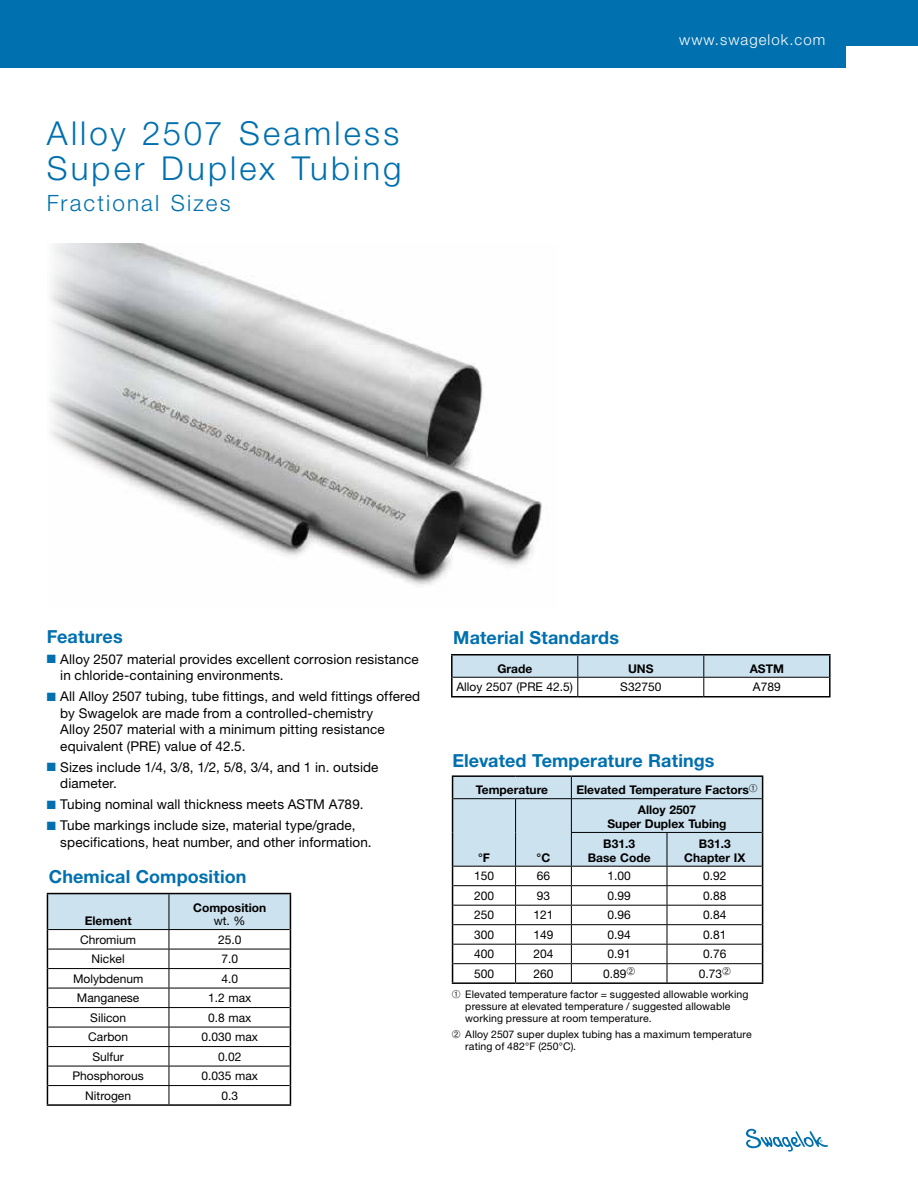
<style>
.page{position:relative;width:918px;height:1188px;background:#fff}
.page>*{position:absolute;margin:0;border:0;box-sizing:border-box;transform-origin:0 0}
.t1{font:300 33px/34.5px "Helvetica Neue LT Std";letter-spacing:.095em;color:#0070af}
.subtitle{font:300 22.5px "Helvetica Neue LT Std";letter-spacing:.095em;color:#0070af}
.section_hd{font:700 18px "Helvetica Neue LT Std";letter-spacing:.005em;color:#0070af}
.subhd{font:700 18px "Helvetica Neue LT Std";letter-spacing:.005em;color:#0070af}
.t2{font:300 15px "Helvetica Neue LT Std";letter-spacing:.07em;color:#fff}
.BC_hang{font:13.5px/16.5px "Helvetica Neue LT Std";letter-spacing:.01em;color:#000}
.table_bc{font:12px "Helvetica Neue LT Std";color:#000}
.table_hd{font:700 12px/13.5px "Helvetica Neue LT Std";color:#000;text-align:center}
.BC{font:10.5px/12px "Helvetica Neue LT Std";letter-spacing:.01em;color:#000}
.s1{color:#0070af}
.s2{font-weight:400}
</style>
<div class="page">
<svg style="left:746px;top:1129px;width:82px;height:23px"></svg>
<img style="left:49px;top:243px;width:493px;height:343px">
<hr style="left:451px;top:654px;width:127px;height:2px;background:#000">
<hr style="left:578px;top:654px;width:126px;height:2px;background:#000">
<hr style="left:704px;top:654px;width:127px;height:2px;background:#000">
<hr style="left:451px;top:696px;width:127px;height:2px;background:#000">
<hr style="left:578px;top:696px;width:126px;height:2px;background:#000">
<hr style="left:704px;top:696px;width:127px;height:2px;background:#000">
<svg style="left:451px;top:655px;width:380px;height:41px"></svg>
<hr style="left:47px;top:893px;width:122px;height:1px;background:#000">
<hr style="left:169px;top:893px;width:122px;height:1px;background:#000">
<hr style="left:47px;top:1104px;width:122px;height:2px;background:#000">
<hr style="left:169px;top:1104px;width:122px;height:2px;background:#000">
<svg style="left:47px;top:894px;width:244px;height:210px"></svg>
<hr style="left:452px;top:775px;width:64px;height:2px;background:#000">
<hr style="left:516px;top:775px;width:55px;height:2px;background:#000">
<hr style="left:452px;top:982px;width:64px;height:2px;background:#000">
<hr style="left:516px;top:982px;width:55px;height:2px;background:#000">
<hr style="left:571px;top:982px;width:96px;height:2px;background:#000">
<hr style="left:667px;top:982px;width:96px;height:2px;background:#000">
<hr style="left:571px;top:775px;width:96px;height:2px;background:#000">
<hr style="left:667px;top:775px;width:96px;height:2px;background:#000">
<svg style="left:452px;top:776px;width:311px;height:206px"></svg>
<hr style="left:571px;top:798px;width:96px;height:1px;background:#000">
<hr style="left:667px;top:798px;width:95px;height:1px;background:#000">
<div style="left:0;top:0;width:918px;height:68px;background:#0070af"></div>
<div style="left:846px;top:46px;width:72px;height:1106px;background:#fff"></div>
<p class="t1" style="left:47px;top:115px;width:356px">Alloy 2507 Seamless<br>Super Duplex Tubing</p>
<p class="subtitle" style="left:47px;top:189px;width:185px">Fractional Sizes</p>
<p class="t2" style="left:679px;top:30px;width:148px">www.swagelok.com</p>
<p class="section_hd" style="left:47px;top:625px;width:77px">Features</p>
<p class="BC_hang" style="left:60px;top:651px;width:360px;text-indent:-14px"><span class="s1">■</span> Alloy 2507 material provides excellent corrosion resistance in chloride-containing environments.</p>
<p class="BC_hang" style="left:60px;top:688px;width:361px;text-indent:-14px"><span class="s1">■</span> All Alloy 2507 tubing, tube fittings, and weld fittings offered by Swagelok are made from a controlled-chemistry<br>Alloy 2507 material with a minimum pitting resistance equivalent (PRE) value of 42.5.</p>
<p class="BC_hang" style="left:60px;top:759px;width:320px;text-indent:-14px"><span class="s1">■</span> Sizes include 1/4, 3/8, 1/2, 5/8, 3/4, and 1 in. outside diameter.</p>
<p class="BC_hang" style="left:47px;top:796px;width:318px"><span class="s1">■</span> Tubing nominal wall thickness meets ASTM A789.</p>
<p class="BC_hang" style="left:60px;top:817px;width:313px;text-indent:-14px"><span class="s1">■</span> Tube markings include size, material type/grade, specifications, heat number, and other information.</p>
<p class="section_hd" style="left:49px;top:866px;width:199px">Chemical Composition</p>
<p class="table_hd" style="left:85px;top:914px;width:48px">Element</p>
<p class="table_hd" style="left:193px;top:900px;width:75px">Composition <span class="s2">wt. %</span></p>
<p class="table_bc" style="left:80px;top:932px;width:57px">Chromium</p>
<p class="table_bc" style="left:218px;top:932px;width:25px">25.0</p>
<p class="table_bc" style="left:92px;top:952px;width:35px">Nickel</p>
<p class="table_bc" style="left:221px;top:952px;width:18px">7.0</p>
<p class="table_bc" style="left:73px;top:971px;width:72px">Molybdenum</p>
<p class="table_bc" style="left:221px;top:971px;width:18px">4.0</p>
<p class="table_bc" style="left:77px;top:991px;width:64px">Manganese</p>
<p class="table_bc" style="left:208px;top:991px;width:45px">1.2 max</p>
<p class="table_bc" style="left:90px;top:1010px;width:37px">Silicon</p>
<p class="table_bc" style="left:208px;top:1010px;width:45px">0.8 max</p>
<p class="table_bc" style="left:88px;top:1030px;width:41px">Carbon</p>
<p class="table_bc" style="left:201px;top:1030px;width:58px">0.030 max</p>
<p class="table_bc" style="left:93px;top:1049px;width:33px">Sulfur</p>
<p class="table_bc" style="left:218px;top:1049px;width:25px">0.02</p>
<p class="table_bc" style="left:73px;top:1069px;width:73px">Phosphorous</p>
<p class="table_bc" style="left:201px;top:1069px;width:58px">0.035 max</p>
<p class="table_bc" style="left:85px;top:1088px;width:47px">Nitrogen</p>
<p class="table_bc" style="left:221px;top:1088px;width:18px">0.3</p>
<p class="section_hd" style="left:453px;top:627px;width:167px">Material Standards</p>
<p class="table_hd" style="left:497px;top:661px;width:36px">Grade</p>
<p class="table_hd" style="left:628px;top:661px;width:27px">UNS</p>
<p class="table_hd" style="left:750px;top:661px;width:36px">ASTM</p>
<p class="table_bc" style="left:457px;top:680px;width:118px">Alloy 2507 (PRE 42.5)</p>
<p class="table_bc" style="left:620px;top:680px;width:43px">S32750</p>
<p class="table_bc" style="left:753px;top:680px;width:29px">A789</p>
<p class="subhd" style="left:452px;top:750px;width:264px">Elevated Temperature Ratings</p>
<p class="table_hd" style="left:476px;top:783px;width:74px">Temperature</p>
<p class="table_hd" style="left:576px;top:783px;width:183px">Elevated Temperature Factors➀</p>
<p class="table_hd" style="left:478px;top:850px;width:13px">°F</p>
<p class="table_hd" style="left:537px;top:850px;width:15px">°C</p>
<p class="table_hd" style="left:607px;top:803px;width:121px">Alloy 2507<br>Super Duplex Tubing</p>
<p class="table_hd" style="left:588px;top:837px;width:64px">B31.3<br>Base Code</p>
<p class="table_hd" style="left:684px;top:837px;width:63px">B31.3<br>Chapter IX</p>
<p class="table_bc" style="left:474px;top:869px;width:22px">150</p>
<p class="table_bc" style="left:537px;top:869px;width:15px">66</p>
<p class="table_bc" style="left:608px;top:869px;width:25px">1.00</p>
<p class="table_bc" style="left:703px;top:869px;width:25px">0.92</p>
<p class="table_bc" style="left:474px;top:888px;width:22px">200</p>
<p class="table_bc" style="left:537px;top:888px;width:15px">93</p>
<p class="table_bc" style="left:608px;top:888px;width:25px">0.99</p>
<p class="table_bc" style="left:703px;top:888px;width:25px">0.88</p>
<p class="table_bc" style="left:474px;top:908px;width:22px">250</p>
<p class="table_bc" style="left:533px;top:908px;width:22px">121</p>
<p class="table_bc" style="left:608px;top:908px;width:25px">0.96</p>
<p class="table_bc" style="left:703px;top:908px;width:25px">0.84</p>
<p class="table_bc" style="left:474px;top:927px;width:22px">300</p>
<p class="table_bc" style="left:533px;top:927px;width:22px">149</p>
<p class="table_bc" style="left:608px;top:927px;width:25px">0.94</p>
<p class="table_bc" style="left:703px;top:927px;width:25px">0.81</p>
<p class="table_bc" style="left:474px;top:947px;width:22px">400</p>
<p class="table_bc" style="left:533px;top:947px;width:22px">204</p>
<p class="table_bc" style="left:608px;top:947px;width:25px">0.91</p>
<p class="table_bc" style="left:703px;top:947px;width:25px">0.76</p>
<p class="table_bc" style="left:474px;top:966px;width:22px">500</p>
<p class="table_bc" style="left:533px;top:966px;width:22px">260</p>
<p class="table_bc" style="left:603px;top:966px;width:34px">0.89➁</p>
<p class="table_bc" style="left:699px;top:966px;width:34px">0.73➁</p>
<p class="BC" style="left:465px;top:988px;width:285px;text-indent:-14px">➀ Elevated temperature factor = suggested allowable working pressure at elevated temperature / suggested allowable working pressure at room temperature.</p>
<p class="BC" style="left:465px;top:1028px;width:288px;text-indent:-14px">➁ Alloy 2507 super duplex tubing has a maximum temperature rating of 482°F (250°C).</p>
</div>
